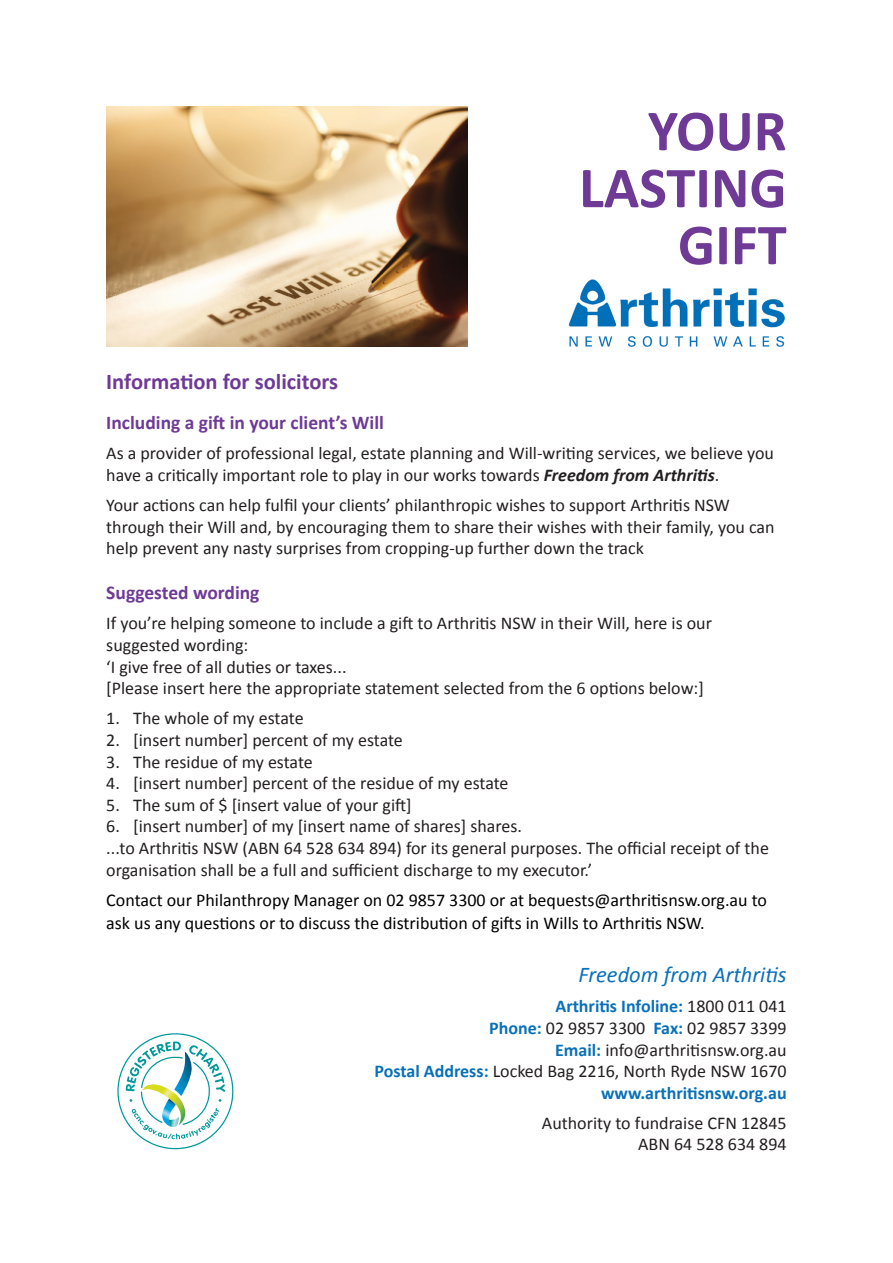
<style>
.page{position:relative;width:893px;height:1263px;background:#fff}
.page>*{position:absolute;margin:0;border:0;box-sizing:border-box;transform-origin:0 0}
.t1{font:700 58.5px/57px "Calibri";color:#6e3a96;text-align:right}
.Default{font:700 22.5px "Calibri";color:#6e3a96}
.t2{font:italic 22.5px "Calibri";color:#0970b9}
.Default-2{font:700 19.5px "Calibri";color:#6e3a96}
.t3{font:18px/21.6px "Calibri";color:#231f20}
.t4{font:18px/23.4px "Calibri";color:#000}
.t5{font:700 18px/21.6px "Calibri";color:#0970b9;text-align:right}
.s1{font-weight:700;font-style:italic}
.s2{font-weight:400;color:#231f20}
.s3{font-weight:700;color:#0970b9}
</style>
<div class="page">
<img style="left:106px;top:106px;width:361px;height:241px">
<img style="left:568px;top:279px;width:217px;height:67px">
<svg style="left:117px;top:1033px;width:117px;height:117px"></svg>
<p class="t1" style="left:579px;top:100px;width:209px">YOUR<br>LASTING<br>GIFT</p>
<p class="Default" style="left:106px;top:365px;width:233px">Information for solicitors</p>
<p class="Default-2" style="left:106px;top:409px;width:279px">Including a gift in your client’s Will</p>
<p class="t3" style="left:106px;top:442px;width:669px">As a provider of professional legal, estate planning and Will-writing services, we believe you have a critically important role to play in our works towards <span class="s1">Freedom from Arthritis</span>.</p>
<p class="t3" style="left:106px;top:494px;width:670px">Your actions can help fulfil your clients’ philanthropic wishes to support Arthritis NSW through their Will and, by encouraging them to share their wishes with their family, you can help prevent any nasty surprises from cropping-up further down the track</p>
<p class="Default-2" style="left:106px;top:579px;width:155px">Suggested wording</p>
<p class="t3" style="left:106px;top:612px;width:607px">If you’re helping someone to include a gift to Arthritis NSW in their Will, here is our suggested wording:</p>
<p class="t3" style="left:106px;top:655px;width:242px">‘I give free of all duties or taxes...</p>
<p class="t3" style="left:106px;top:677px;width:599px">[Please insert here the appropriate statement selected from the 6 options below:]</p>
<p class="t3" style="left:106px;top:707px;width:199px">1. The whole of my estate</p>
<p class="t3" style="left:106px;top:729px;width:298px">2. [insert number] percent of my estate</p>
<p class="t3" style="left:106px;top:750px;width:208px">3. The residue of my estate</p>
<p class="t3" style="left:106px;top:772px;width:404px">4. [insert number] percent of the residue of my estate</p>
<p class="t3" style="left:106px;top:793px;width:307px">5. The sum of $ [insert value of your gift]</p>
<p class="t3" style="left:106px;top:815px;width:417px">6. [insert number] of my [insert name of shares] shares.</p>
<p class="t3" style="left:106px;top:837px;width:664px">...to Arthritis NSW (ABN 64 528 634 894) for its general purposes. The official receipt of the organisation shall be a full and sufficient discharge to my executor.’</p>
<p class="t4" style="left:106px;top:887px;width:662px">Contact our Philanthropy Manager on 02 9857 3300 or at bequests@arthritisnsw.org.au to ask us any questions or to discuss the distribution of gifts in Wills to Arthritis NSW.</p>
<p class="t2" style="left:578px;top:959px;width:210px">Freedom from Arthritis</p>
<p class="t5" style="left:555px;top:995px;width:233px">Arthritis Infoline: <span class="s2">1800 011 041</span></p>
<p class="t3" style="left:489px;top:1017px;width:299px"><span class="s3">Phone:</span> 02 9857 3300 <span class="s3">Fax:</span> 02 9857 3399</p>
<p class="t3" style="left:555px;top:1038px;width:233px"><span class="s3">Email:</span> info@arthritisnsw.org.au</p>
<p class="t5" style="left:374px;top:1060px;width:414px">Postal Address: <span class="s2">Locked Bag 2216, North Ryde NSW 1670 </span>www.arthritisnsw.org.au</p>
<p class="t3" style="left:542px;top:1111px;width:246px">Authority to fundraise CFN 12845</p>
<p class="t3" style="left:638px;top:1133px;width:150px">ABN 64 528 634 894</p>
</div>
